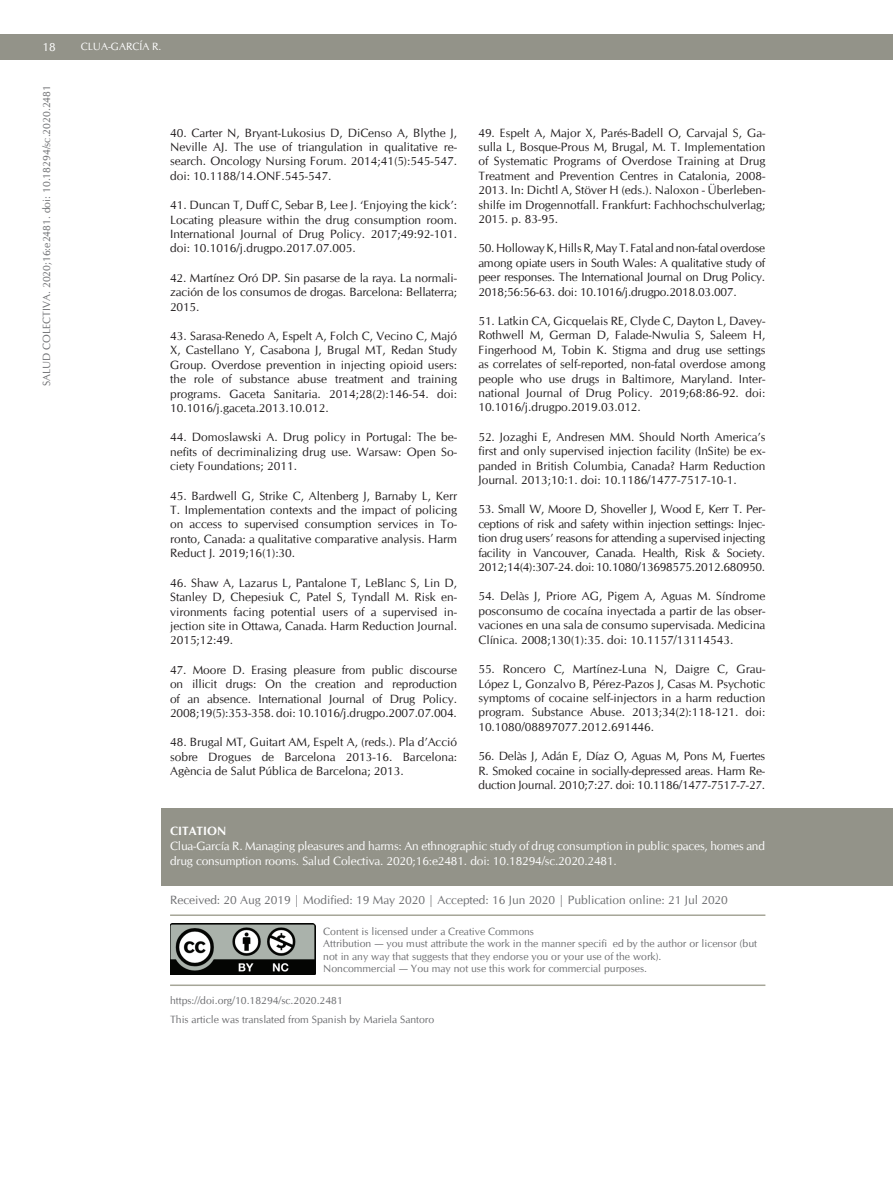
<style>
.page{position:relative;width:893px;height:1191px;background:#fff}
.page>*{position:absolute;margin:0;border:0;box-sizing:border-box;transform-origin:0 0}
.t1{font:12px/14.4px "CG Omega";color:#231f20;text-align:justify}
.t2{font:12px/15px "CG Omega";letter-spacing:-.01em;color:#fff}
.t3{font:12px "CG Omega";color:#6c6d70}
.t4{font:700 12px "CG Omega";color:#fff}
.t5{font:10.5px/12.6px "CG Omega";color:#6c6d70}
.t6{font:10.5px "CG Omega";color:#fff}
</style>
<div class="page">
<div style="left:0;top:34px;width:893px;height:26px;background:#939389"></div>
<div style="left:162px;top:808px;width:731px;height:77px;background:#939389"></div>
<img style="left:170px;top:923px;width:145px;height:51px">
<hr style="left:170px;top:984px;width:595px;height:2px;background:#a6a698">
<hr style="left:170px;top:914px;width:595px;height:2px;background:#a6a698">
<p class="t2" style="left:43px;top:40px;width:15px">18</p>
<p class="t6" style="left:81px;top:40px;width:82px">CLUA-GARCÍA R.</p>
<p class="t5" style="left:41px;top:386px;width:303px;rotate:-90deg">SALUD COLECTIVA. 2020;16:e2481. doi: 10.18294/sc.2020.2481</p>
<p class="t1" style="left:170px;top:125px;width:289px">40. Carter N, Bryant-Lukosius D, DiCenso A, Blythe J, Neville AJ. The use of triangulation in qualitative re&shy;search. Oncology Nursing Forum. 2014;41(5):545-547. doi: 10.1188/14.ONF.545-547.</p>
<p class="t1" style="left:170px;top:198px;width:289px">41. Duncan T, Duff C, Sebar B, Lee J. ‘Enjoying the kick’:<br>Locating pleasure within the drug consumption room.<br>International Journal of Drug Policy. 2017;49:92-101. doi: 10.1016/j.drugpo.2017.07.005.</p>
<p class="t1" style="left:170px;top:271px;width:288px">42. Martínez Oró DP. Sin pasarse de la raya. La normali&shy;zación de los consumos de drogas. Barcelona: Bellaterra; 2015.</p>
<p class="t1" style="left:170px;top:329px;width:288px">43. Sarasa-Renedo A, Espelt A, Folch C, Vecino C, Majó X, Castellano Y, Casabona J, Brugal MT, Redan Study Group. Overdose prevention in injecting opioid users: the role of substance abuse treatment and training programs. Gaceta Sanitaria. 2014;28(2):146-54. doi:<br>10.1016/j.gaceta.2013.10.012.</p>
<p class="t1" style="left:170px;top:430px;width:289px">44. Domoslawski A. Drug policy in Portugal: The be&shy;nefits of decriminalizing drug use. Warsaw: Open So&shy;ciety Foundations; 2011.</p>
<p class="t1" style="left:170px;top:488px;width:289px">45. Bardwell G, Strike C, Altenberg J, Barnaby L, Kerr T. Implementation contexts and the impact of policing on access to supervised consumption services in To&shy;ronto, Canada: a qualitative comparative analysis. Harm Reduct J. 2019;16(1):30.</p>
<p class="t1" style="left:170px;top:575px;width:288px">46. Shaw A, Lazarus L, Pantalone T, LeBlanc S, Lin D, Stanley D, Chepesiuk C, Patel S, Tyndall M. Risk en&shy;vironments facing potential users of a supervised in&shy;jection site in Ottawa, Canada. Harm Reduction Journal.<br>2015;12:49.</p>
<p class="t1" style="left:170px;top:662px;width:288px">47. Moore D. Erasing pleasure from public discourse on illicit drugs: On the creation and reproduction of an absence. International Journal of Drug Policy.<br>2008;19(5):353-358. doi: 10.1016/j.drugpo.2007.07.004.</p>
<p class="t1" style="left:170px;top:735px;width:288px">48. Brugal MT, Guitart AM, Espelt A, (reds.). Pla d’Acció sobre Drogues de Barcelona 2013-16. Barcelona:<br>Agència de Salut Pública de Barcelona; 2013.</p>
<p class="t1" style="left:478px;top:125px;width:288px">49. Espelt A, Major X, Parés-Badell O, Carvajal S, Ga&shy;sulla L, Bosque-Prous M, Brugal, M. T. Implementation of Systematic Programs of Overdose Training at Drug Treatment and Prevention Centres in Catalonia, 2008- 2013. In: Dichtl A, Stöver H (eds.). Naloxon - Überleben&shy;shilfe im Drogennotfall. Frankfurt: Fachhochschulverlag; 2015. p. 83-95.</p>
<p class="t1" style="left:478px;top:241px;width:288px">50. Holloway K, Hills R, May T. Fatal and non-fatal overdose among opiate users in South Wales: A qualitative study of peer responses. The International Journal on Drug Policy.<br>2018;56:56-63. doi: 10.1016/j.drugpo.2018.03.007.</p>
<p class="t1" style="left:478px;top:314px;width:289px">51. Latkin CA, Gicquelais RE, Clyde C, Dayton L, Davey-Rothwell M, German D, Falade-Nwulia S, Saleem H, Fingerhood M, Tobin K. Stigma and drug use settings as correlates of self-reported, non-fatal overdose among people who use drugs in Baltimore, Maryland. Inter&shy;national Journal of Drug Policy. 2019;68:86-92. doi:<br>10.1016/j.drugpo.2019.03.012.</p>
<p class="t1" style="left:478px;top:430px;width:288px">52. Jozaghi E, Andresen MM. Should North America’s first and only supervised injection facility (InSite) be ex&shy;panded in British Columbia, Canada? Harm Reduction Journal. 2013;10:1. doi: 10.1186/1477-7517-10-1.</p>
<p class="t1" style="left:478px;top:502px;width:288px">53. Small W, Moore D, Shoveller J, Wood E, Kerr T. Per&shy;ceptions of risk and safety within injection settings: Injec&shy;tion drug users’ reasons for attending a supervised injecting facility in Vancouver, Canada. Health, Risk &amp; Society.<br>2012;14(4):307-24. doi: 10.1080/13698575.2012.680950.</p>
<p class="t1" style="left:478px;top:589px;width:288px">54. Delàs J, Priore AG, Pigem A, Aguas M. Síndrome posconsumo de cocaína inyectada a partir de las obser&shy;vaciones en una sala de consumo supervisada. Medicina Clínica. 2008;130(1):35. doi: 10.1157/13114543.</p>
<p class="t1" style="left:478px;top:662px;width:288px">55. Roncero C, Martínez-Luna N, Daigre C, Grau-López L, Gonzalvo B, Pérez-Pazos J, Casas M. Psychotic symptoms of cocaine self-injectors in a harm reduction program. Substance Abuse. 2013;34(2):118-121. doi:<br>10.1080/08897077.2012.691446.</p>
<p class="t1" style="left:478px;top:749px;width:288px">56. Delàs J, Adán E, Díaz O, Aguas M, Pons M, Fuertes R. Smoked cocaine in socially-depressed areas. Harm Re&shy;duction Journal. 2010;7:27. doi: 10.1186/1477-7517-7-27.</p>
<p class="t4" style="left:170px;top:823px;width:58px">CITATION</p>
<p class="t2" style="left:170px;top:839px;width:596px">Clua-García R. Managing pleasures and harms: An ethnographic study of drug consumption in public spaces, homes and drug consumption rooms. Salud Colectiva. 2020;16:e2481. doi: 10.18294/sc.2020.2481.</p>
<p class="t3" style="left:170px;top:892px;width:559px">Received: 20 Aug 2019 | Modified: 19 May 2020 | Accepted: 16 Jun 2020 | Publication online: 21 Jul 2020</p>
<p class="t5" style="left:323px;top:924px;width:435px">Content is licensed under a Creative Commons<br>Attribution — you must attribute the work in the manner specifi ed by the author or licensor (but not in any way that suggests that they endorse you or your use of the work).<br>Noncommercial — You may not use this work for commercial purposes.</p>
<p class="t5" style="left:170px;top:990px;width:266px;line-height:19.5px">https://doi.org/10.18294/sc.2020.2481<br>This article was translated from Spanish by Mariela Santoro</p>
</div>
